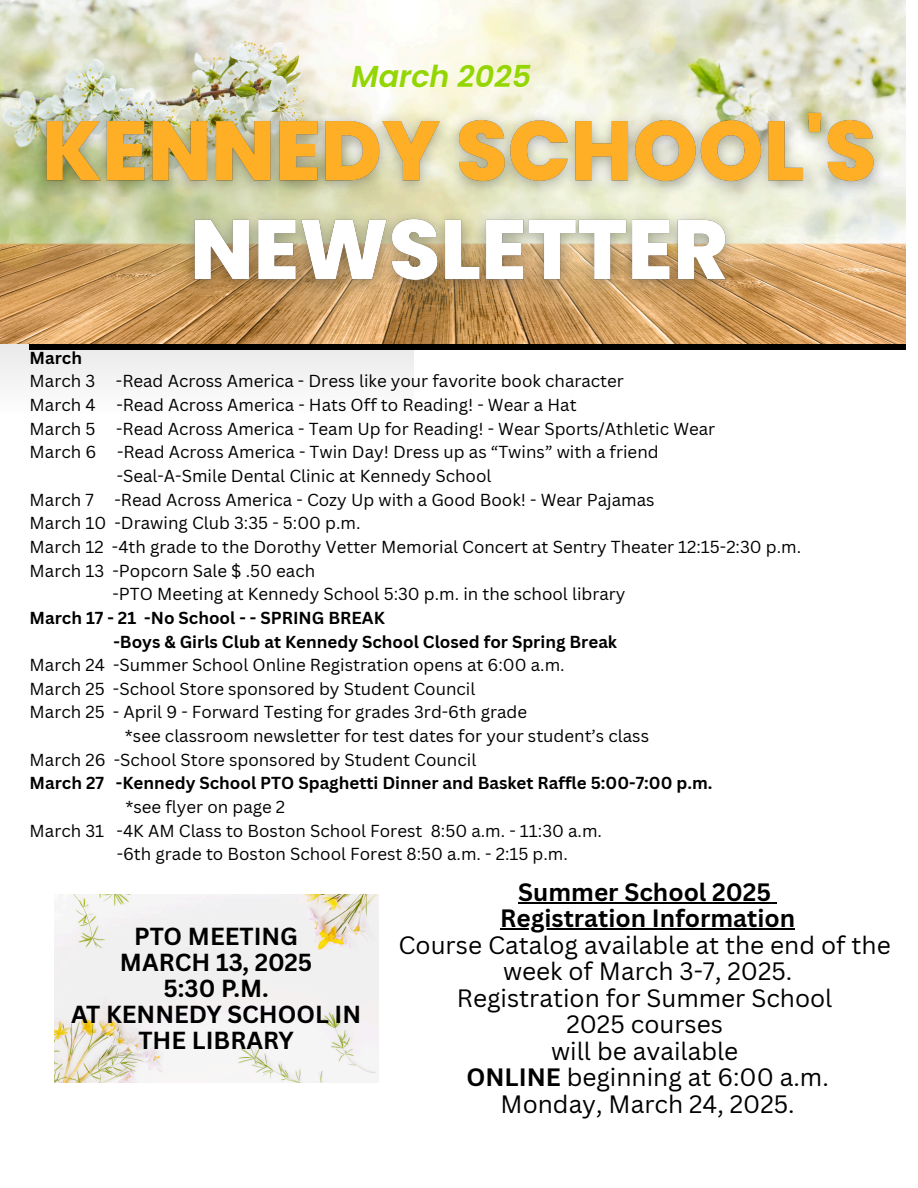
<style>
.page{position:relative;width:918px;height:1188px;background:#fff}
.page>*{position:absolute;margin:0;border:0;box-sizing:border-box;transform-origin:0 0}
.t1{font:italic 600 30.15px "Poppins";color:#94d603}
.t2{font:24.45px/26.5px "Canva Sans";color:#000;text-align:center}
.t3{font:700 24.45px "Canva Sans";color:#000}
.t4{font:700 24px/25.8px "Canva Sans";color:#000;text-align:center}
.t5{font:16.95px "Canva Sans";color:#000}
.t6{font:700 16.95px "Canva Sans";color:#000}
.s1{font-weight:700}
</style>
<div class="page">
<div style="left:0;top:0;width:414px;height:413px;background:#f4f4f4"></div>
<svg style="left:30px;top:343px;width:876px;height:7px;background:#1e160e"></svg>
<img style="left:0;top:0;width:906px;height:343px">
<img style="left:24px;top:94px;width:872px;height:117px">
<img style="left:173px;top:191px;width:575px;height:118px">
<hr style="left:518px;top:902px;width:253px;height:1px;background:#000">
<hr style="left:500px;top:929px;width:295px;height:1px;background:#000">
<img style="left:54px;top:895px;width:324px;height:188px">
<p class="t1" style="left:352px;top:55px;width:181px">March 2025</p>
<h2 class="t6" style="left:30px;top:346px;width:54px">March</h2>
<p class="t5" style="left:30px;top:369px;width:596px">March 3 -Read Across America - Dress like your favorite book character</p>
<p class="t5" style="left:30px;top:393px;width:549px">March 4 -Read Across America - Hats Off to Reading! - Wear a Hat</p>
<p class="t5" style="left:30px;top:417px;width:687px">March 5 -Read Across America - Team Up for Reading! - Wear Sports/Athletic Wear</p>
<p class="t5" style="left:30px;top:440px;width:631px">March 6 -Read Across America - Twin Day! Dress up as “Twins” with a friend</p>
<p class="t5" style="left:117px;top:464px;width:376px">-Seal-A-Smile Dental Clinic at Kennedy School</p>
<p class="t5" style="left:30px;top:488px;width:626px">March 7 -Read Across America - Cozy Up with a Good Book! - Wear Pajamas</p>
<p class="t5" style="left:30px;top:511px;width:332px">March 10 -Drawing Club 3:35 - 5:00 p.m.</p>
<p class="t5" style="left:30px;top:535px;width:773px">March 12 -4th grade to the Dorothy Vetter Memorial Concert at Sentry Theater 12:15-2:30 p.m.</p>
<p class="t5" style="left:30px;top:558px;width:287px">March 13 -Popcorn Sale $ .50 each</p>
<p class="t5" style="left:113px;top:582px;width:514px">-PTO Meeting at Kennedy School 5:30 p.m. in the school library</p>
<p class="t6" style="left:30px;top:606px;width:357px">March 17 - 21 -No School - - SPRING BREAK</p>
<p class="t6" style="left:113px;top:629px;width:505px">-Boys &amp; Girls Club at Kennedy School Closed for Spring Break</p>
<p class="t5" style="left:30px;top:653px;width:537px">March 24 -Summer School Online Registration opens at 6:00 a.m.</p>
<p class="t5" style="left:30px;top:677px;width:447px">March 25 -School Store sponsored by Student Council</p>
<p class="t5" style="left:30px;top:700px;width:499px">March 25 - April 9 - Forward Testing for grades 3rd-6th grade</p>
<p class="t5" style="left:125px;top:724px;width:526px">*see classroom newsletter for test dates for your student’s class</p>
<p class="t5" style="left:30px;top:748px;width:448px">March 26 -School Store sponsored by Student Council</p>
<p class="t6" style="left:30px;top:771px;width:684px">March 27 -Kennedy School PTO Spaghetti Dinner and Basket Raffle 5:00-7:00 p.m.</p>
<p class="t5" style="left:126px;top:795px;width:161px">*see flyer on page 2</p>
<p class="t5" style="left:30px;top:819px;width:574px">March 31 -4K AM Class to Boston School Forest 8:50 a.m. - 11:30 a.m.</p>
<p class="t5" style="left:117px;top:842px;width:453px">-6th grade to Boston School Forest 8:50 a.m. - 2:15 p.m.</p>
<p class="t4" style="left:71px;top:923px;width:292px">PTO MEETING<br>MARCH 13, 2025<br>5:30 P.M.<br>AT KENNEDY SCHOOL IN<br>THE LIBRARY</p>
<p class="t3" style="left:518px;top:875px;width:254px">Summer School 2025</p>
<p class="t2" style="left:399px;top:905px;width:494px"><span class="s1">Registration Information<br></span>Course Catalog available at the end of the week of March 3-7, 2025.<br>Registration for Summer School<br>2025 courses<br>will be available<br><span class="s1">ONLINE</span> beginning at 6:00 a.m.<br>Monday, March 24, 2025.</p>
</div>
